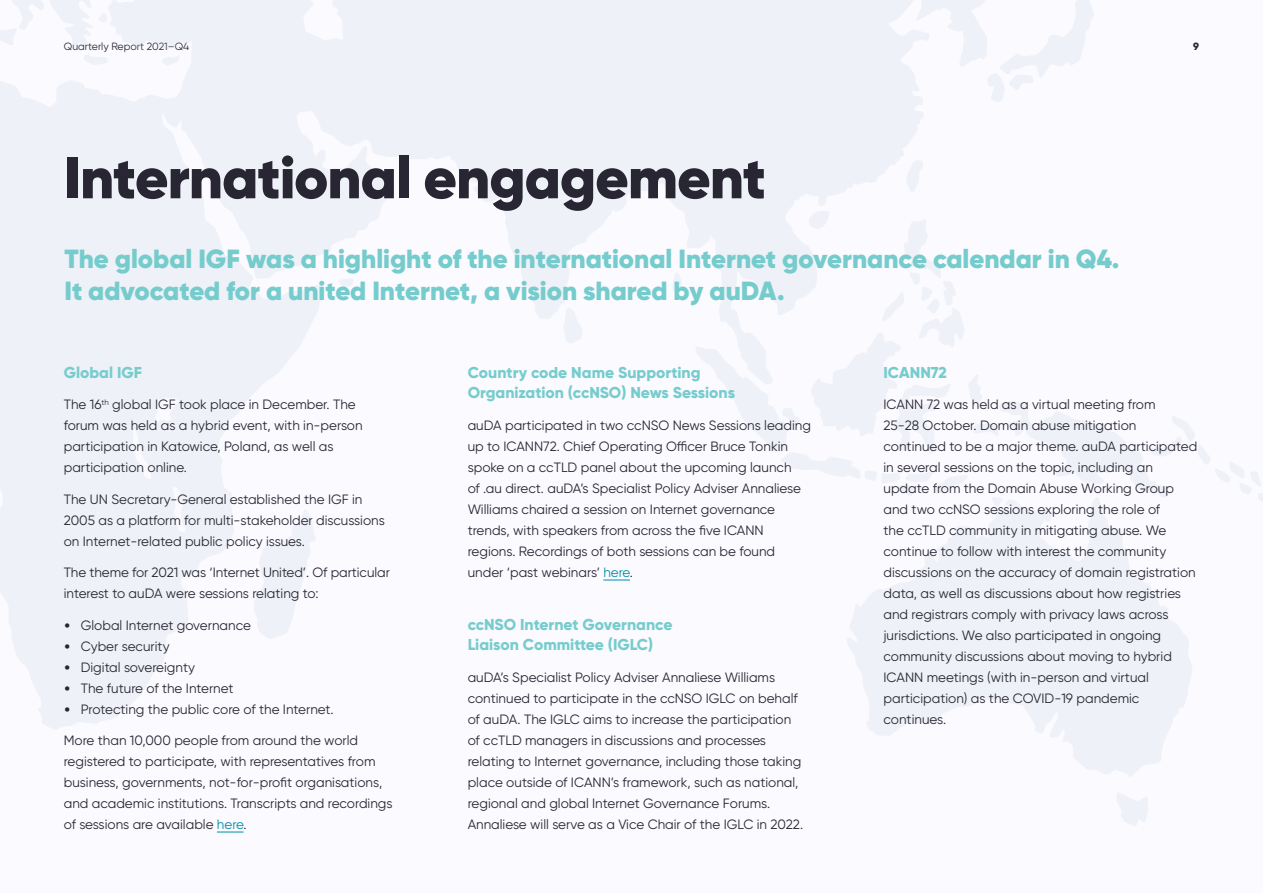
<style>
.page{position:relative;width:1263px;height:893px;background:#fff}
.page>*{position:absolute;margin:0;border:0;box-sizing:border-box;transform-origin:0 0}
.t1{font:900 58.5px "Gilroy";letter-spacing:-.01em;color:#292633}
.t2{font:900 26.25px/31.5px "Gilroy";color:#76cccd}
.t3{font:800 15.75px/20.2px "Gilroy";color:#76cccd}
.t4{font:13.5px/21px "Gilroy";color:#292633}
.t5{font:10.5px "Gilroy";color:#292633}
.t6{font:800 10.5px "Gilroy";color:#292633}
.s1{font-family:"Poppins";font-weight:800}
.s2{color:#008fa6}
</style>
<div class="page">
<svg style="left:217px;top:832px;width:27px;height:1px"></svg>
<svg style="left:603px;top:580px;width:27px;height:1px"></svg>
<p class="t5" style="left:64px;top:40px;width:127px">Quarterly Report 2021–Q4</p>
<p class="t6" style="left:1193px;top:40px;width:7px">9</p>
<h1 class="t1" style="left:64px;top:141px;width:704px">International engagement</h1>
<h2 class="t2" style="left:64px;top:243px;width:1056px">The global IGF was a highlight of the international Internet governance calendar in Q4.<br>It advocated for a united Internet, a vision shared by auDA.</h2>
<p class="t3" style="left:64px;top:362px;width:80px">Global IGF</p>
<p class="t4" style="left:64px;top:394px;width:300px">The 16<sup>th</sup> global IGF took place in December. The forum was held as a hybrid event, with in-person participation in Katowice, Poland, as well as participation online.</p>
<p class="t4" style="left:64px;top:488px;width:323px">The UN Secretary-General established the IGF in<br>2005 as a platform for multi-stakeholder discussions on Internet-related public policy issues.</p>
<p class="t4" style="left:64px;top:562px;width:328px">The theme for 2021 was ‘Internet United’. Of particular interest to auDA were sessions relating to:</p>
<p class="t4" style="left:64px;top:614px;width:189px"><span class="s1">•</span> Global Internet governance</p>
<p class="t4" style="left:64px;top:635px;width:107px"><span class="s1">•</span> Cyber security</p>
<p class="t4" style="left:64px;top:656px;width:133px"><span class="s1">•</span> Digital sovereignty</p>
<p class="t4" style="left:64px;top:678px;width:171px"><span class="s1">•</span> The future of the Internet</p>
<p class="t4" style="left:64px;top:699px;width:271px"><span class="s1">•</span> Protecting the public core of the Internet.</p>
<p class="t4" style="left:64px;top:730px;width:330px">More than 10,000 people from around the world registered to participate, with representatives from business, governments, not-for-profit organisations, and academic institutions. Transcripts and recordings of sessions are available <span class="s2">here</span>.</p>
<p class="t3" style="left:468px;top:362px;width:269px">Country code Name Supporting<br>Organization (ccNSO) News Sessions</p>
<p class="t4" style="left:468px;top:415px;width:345px">auDA participated in two ccNSO News Sessions leading up to ICANN72. Chief Operating Officer Bruce Tonkin spoke on a ccTLD panel about the upcoming launch<br>of .au direct. auDA’s Specialist Policy Adviser Annaliese Williams chaired a session on Internet governance trends, with speakers from across the five ICANN regions. Recordings of both sessions can be found under ‘past webinars’ <span class="s2">here</span>.</p>
<p class="t3" style="left:468px;top:614px;width:206px">ccNSO Internet Governance<br>Liaison Committee (IGLC)</p>
<p class="t4" style="left:468px;top:667px;width:337px">auDA’s Specialist Policy Adviser Annaliese Williams continued to participate in the ccNSO IGLC on behalf of auDA. The IGLC aims to increase the participation of ccTLD managers in discussions and processes relating to Internet governance, including those taking place outside of ICANN’s framework, such as national, regional and global Internet Governance Forums.<br>Annaliese will serve as a Vice Chair of the IGLC in 2022.</p>
<p class="t3" style="left:883px;top:362px;width:65px">ICANN72</p>
<p class="t4" style="left:883px;top:394px;width:315px">ICANN 72 was held as a virtual meeting from<br>25-28 October. Domain abuse mitigation continued to be a major theme. auDA participated in several sessions on the topic, including an update from the Domain Abuse Working Group and two ccNSO sessions exploring the role of<br>the ccTLD community in mitigating abuse. We continue to follow with interest the community discussions on the accuracy of domain registration data, as well as discussions about how registries and registrars comply with privacy laws across jurisdictions. We also participated in ongoing community discussions about moving to hybrid ICANN meetings (with in-person and virtual participation) as the COVID-19 pandemic continues.</p>
</div>
